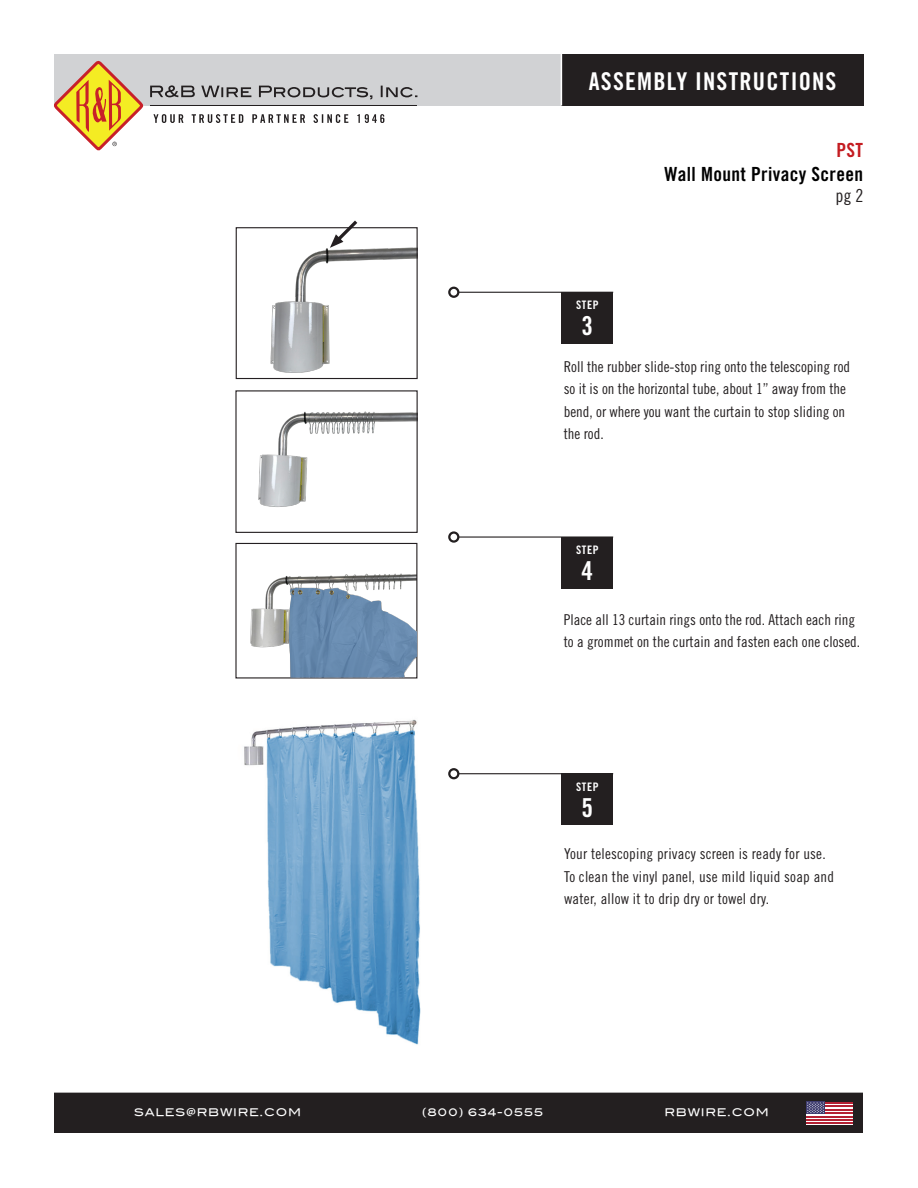
<style>
.page{position:relative;width:918px;height:1188px;background:#fff}
.page>*{position:absolute;margin:0;border:0;box-sizing:border-box;transform-origin:0 0}
.t1{font:26.1px "Trade Gothic Bold Cond Twenty";color:#fff}
.t2{font:24.45px "Trade Gothic Bold Cond Twenty";letter-spacing:.05em;color:#fff}
.t3{font:19.5px "Trade Gothic Bold Cond Twenty";letter-spacing:.02em;color:#000}
.t4{font:19.5px "Trade Gothic Bold Cond Twenty";color:#c41c21}
.t5{font:18px "Trade Gothic Cond Eighteen";color:#231f20}
.t6{font:15px/22.5px "Trade Gothic Cond Eighteen";color:#231f20}
.t7{font:11.7px "Trade Gothic Bold Cond Twenty";letter-spacing:.05em;color:#fff}
.t8{font:10.5px "Blair Md ITCTT Medium";letter-spacing:.07em;color:#fff}
.s1{font-size:12px}
</style>
<div class="page">
<div style="left:55px;top:1093px;width:808px;height:40px;background:#231f20"></div>
<div style="left:54px;top:54px;width:810px;height:52px;background:#d1d2d4"></div>
<div style="left:561px;top:54px;width:303px;height:52px;background:#231f20"></div>
<svg style="left:153px;top:114px;width:231px;height:9px"></svg>
<svg style="left:150px;top:85px;width:267px;height:14px"></svg>
<hr style="left:150px;top:105px;width:267px;height:1px;background:#231f20">
<hr style="left:561px;top:54px;width:1px;height:52px;background:#fff">
<svg style="left:54px;top:60px;width:90px;height:91px"></svg>
<svg style="left:806px;top:1104px;width:47px;height:19px"></svg>
<hr style="left:806px;top:1102px;width:47px;height:2px;background:#b32133">
<hr style="left:806px;top:1105px;width:47px;height:2px;background:#b32133">
<hr style="left:806px;top:1109px;width:47px;height:1px;background:#b32133">
<hr style="left:806px;top:1112px;width:47px;height:2px;background:#b32133">
<hr style="left:806px;top:1116px;width:47px;height:1px;background:#b32133">
<hr style="left:806px;top:1119px;width:47px;height:2px;background:#b32133">
<hr style="left:806px;top:1123px;width:47px;height:1px;background:#b32133">
<div style="left:806px;top:1102px;width:19px;height:12px;background:#3d3b6e"></div>
<svg style="left:807px;top:1102px;width:17px;height:12px"></svg>
<div style="left:562px;top:774px;width:51px;height:51px;background:#231f20"></div>
<div style="left:562px;top:537px;width:51px;height:52px;background:#231f20"></div>
<div style="left:562px;top:292px;width:51px;height:52px;background:#231f20"></div>
<hr style="left:458px;top:773px;width:155px;height:1px;background:#231f20">
<div style="left:448px;top:768px;width:11px;height:11px;border:2px solid #231f20;border-radius:50%"></div>
<hr style="left:458px;top:536px;width:155px;height:2px;background:#231f20">
<div style="left:448px;top:531px;width:11px;height:12px;border:2px solid #231f20;border-radius:50%"></div>
<hr style="left:458px;top:292px;width:155px;height:1px;background:#231f20">
<div style="left:448px;top:287px;width:11px;height:11px;border:2px solid #231f20;border-radius:50%"></div>
<img style="left:244px;top:719px;width:177px;height:326px">
<img style="left:270px;top:247px;width:146px;height:126px">
<div style="left:236px;top:227px;width:182px;height:152px;border:1px solid #241f21"></div>
<img style="left:258px;top:411px;width:158px;height:96px">
<div style="left:235px;top:390px;width:183px;height:143px;border:1px solid #241f21"></div>
<img style="left:250px;top:573px;width:165px;height:75px">
<div style="left:235px;top:543px;width:182px;height:136px;border:1px solid #241f21"></div>
<svg style="left:330px;top:221px;width:27px;height:27px"></svg>
<svg style="left:289px;top:588px;width:128px;height:90px;background:#7d9ab9"></svg>
<h2 class="t2" style="left:589px;top:66px;width:249px">ASSEMBLY INSTRUCTIONS</h2>
<p class="t4" style="left:836px;top:139px;width:28px">PST</p>
<p class="t3" style="left:664px;top:162px;width:200px">Wall Mount Privacy Screen</p>
<p class="t7" style="left:576px;top:298px;width:24px">STEP</p>
<p class="t1" style="left:582px;top:310px;width:13px">3</p>
<p class="t5" style="left:835px;top:185px;width:29px">pg 2</p>
<p class="t6" style="left:564px;top:355px;width:288px">Roll the rubber slide-stop ring onto the telescoping rod so it is on the horizontal tube, about 1” away from the bend, or where you want the curtain to stop sliding on the rod.</p>
<p class="t7" style="left:576px;top:543px;width:24px">STEP</p>
<p class="t1" style="left:582px;top:555px;width:13px">4</p>
<p class="t6" style="left:564px;top:608px;width:298px">Place all 13 curtain rings onto the rod. Attach each ring to a grommet on the curtain and fasten each one closed.</p>
<p class="t7" style="left:576px;top:779px;width:24px">STEP</p>
<p class="t1" style="left:582px;top:792px;width:13px">5</p>
<p class="t6" style="left:564px;top:842px;width:263px">Your telescoping privacy screen is ready for use.</p>
<p class="t6" style="left:564px;top:865px;width:272px">To clean the vinyl panel, use mild liquid soap and water, allow it to drip dry or towel dry.</p>
<p class="t8" style="left:134px;top:1104px;width:168px">SALES<span class="s1">@</span>RBWIRE.COM</p>
<p class="t8" style="left:422px;top:1104px;width:123px">(800) 634-0555</p>
<p class="t8" style="left:665px;top:1104px;width:106px">RBWIRE.COM</p>
</div>
